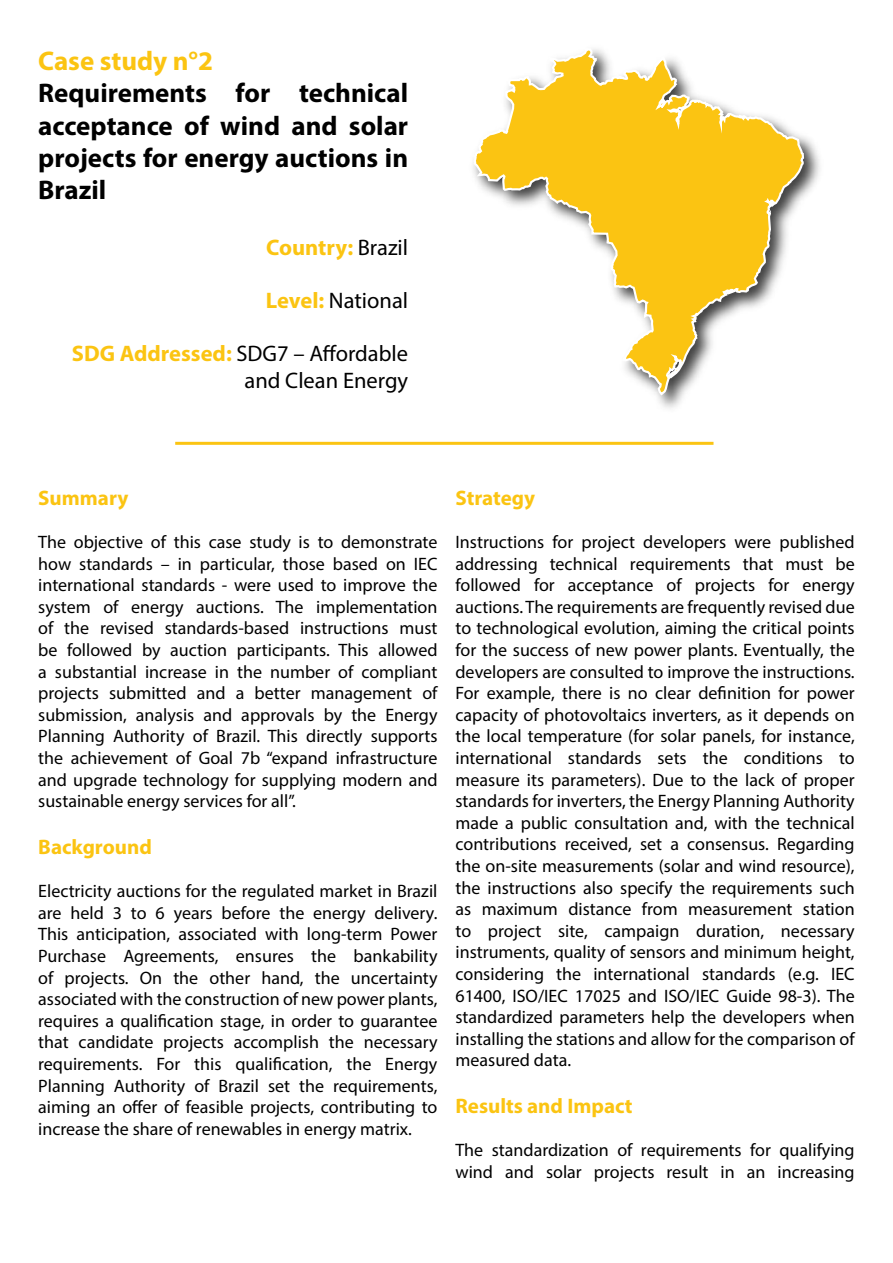
<style>
.page{position:relative;width:893px;height:1263px;background:#fff}
.page>*{position:absolute;margin:0;border:0;box-sizing:border-box;transform-origin:0 0}
.t1{font:700 27px/32.4px "Myriad Pro";color:#000;text-align:justify}
.t2{font:700 27px "Myriad Pro";color:#fbc412}
.t3{font:22.5px/27px "Myriad Pro";color:#000;text-align:right}
.t4{font:700 22.5px "Myriad Pro";color:#fbc412}
.t5{font:700 21px "Myriad Pro";color:#fbc412}
.t6{font:18px/21.6px "Myriad Pro";color:#000;text-align:justify}
.s1{font-weight:400;color:#000}
.s2{font-weight:700;color:#fbc412}
</style>
<div class="page">
<img style="left:658px;top:138px;width:162px;height:271px">
<svg style="left:473px;top:49px;width:333px;height:348px"></svg>
<hr style="left:175px;top:442px;width:538px;height:3px;background:#fbc412">
<h1 class="t2" style="left:38px;top:43px;width:176px">Case study n°2</h1>
<h1 class="t1" style="left:38px;top:76px;width:371px">Requirements for technical acceptance of wind and solar projects for energy auctions in Brazil</h1>
<p class="t4" style="left:266px;top:233px;width:144px">Country: <span class="s1">Brazil</span></p>
<p class="t3" style="left:266px;top:287px;width:144px"><span class="s2">Level:</span> National</p>
<p class="t3" style="left:72px;top:340px;width:338px"><span class="s2">SDG Addressed:</span> SDG7 – Affordable and Clean Energy</p>
<p class="t5" style="left:38px;top:484px;width:92px">Summary</p>
<p class="t6" style="left:38px;top:531px;width:401px">The objective of this case study is to demonstrate how standards – in particular, those based on IEC international standards - were used to improve the system of energy auctions. The implementation of the revised standards-based instructions must be followed by auction participants. This allowed a substantial increase in the number of compliant projects submitted and a better management of submission, analysis and approvals by the Energy Planning Authority of Brazil. This directly supports the achievement of Goal 7b “expand infrastructure and upgrade technology for supplying modern and sustainable energy services for all”.</p>
<p class="t5" style="left:38px;top:833px;width:115px">Background</p>
<p class="t6" style="left:38px;top:880px;width:401px">Electricity auctions for the regulated market in Brazil are held 3 to 6 years before the energy delivery.<br>This anticipation, associated with long-term Power Purchase Agreements, ensures the bankability of projects. On the other hand, the uncertainty associated with the construction of new power plants, requires a qualification stage, in order to guarantee that candidate projects accomplish the necessary requirements. For this qualification, the Energy Planning Authority of Brazil set the requirements, aiming an offer of feasible projects, contributing to increase the share of renewables in energy matrix.</p>
<p class="t5" style="left:455px;top:484px;width:81px">Strategy</p>
<p class="t6" style="left:455px;top:531px;width:401px">Instructions for project developers were published addressing technical requirements that must be followed for acceptance of projects for energy auctions. The requirements are frequently revised due to technological evolution, aiming the critical points for the success of new power plants. Eventually, the developers are consulted to improve the instructions.<br>For example, there is no clear definition for power capacity of photovoltaics inverters, as it depends on the local temperature (for solar panels, for instance, international standards sets the conditions to measure its parameters). Due to the lack of proper standards for inverters, the Energy Planning Authority made a public consultation and, with the technical contributions received, set a consensus. Regarding the on-site measurements (solar and wind resource), the instructions also specify the requirements such as maximum distance from measurement station to project site, campaign duration, necessary instruments, quality of sensors and minimum height, considering the international standards (e.g. IEC 61400, ISO/IEC 17025 and ISO/IEC Guide 98-3). The standardized parameters help the developers when installing the stations and allow for the comparison of measured data.</p>
<p class="t5" style="left:455px;top:1092px;width:179px">Results and Impact</p>
<p class="t6" style="left:455px;top:1139px;width:401px">The standardization of requirements for qualifying wind and solar projects result in an increasing</p>
</div>
